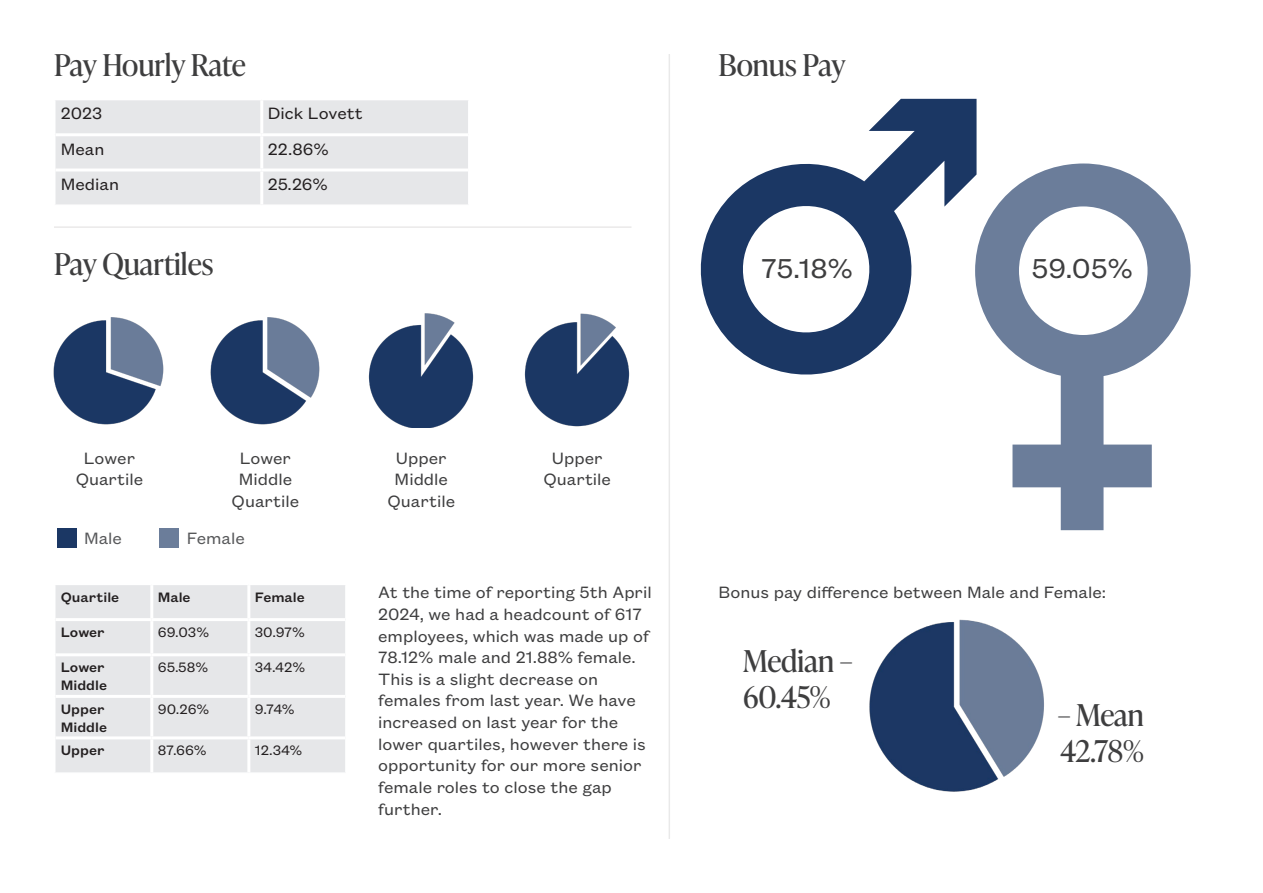
<style>
.page{position:relative;width:1263px;height:893px;background:#fff}
.page>*{position:absolute;margin:0;border:0;box-sizing:border-box;transform-origin:0 0}
.t1{font:30px/36px "Ivy Presto Headline";color:#3e3e3f}
.t2{font:30px "Founders Grotesk Text";color:#3e3e3f}
.t3{font:18px/21.6px "Founders Grotesk Text";color:#3e3e3f;text-align:center}
.t4{font:18px "Founders Grotesk Text";color:#231f20}
.t5{font:18px "Founders Grotesk Text";color:#57585a}
.t6{font:500 15px "Founders Grotesk Text";color:#231f20}
.t7{font:15px "Founders Grotesk Text";color:#231f20}
</style>
<div class="page">
<svg style="left:976px;top:163px;width:214px;height:367px"></svg>
<svg style="left:700px;top:99px;width:276px;height:276px"></svg>
<div style="left:56px;top:100px;width:412px;height:104px;background:#e6e7e9"></div>
<hr style="left:260px;top:100px;width:3px;height:33px;background:#fff">
<hr style="left:56px;top:133px;width:206px;height:3px;background:#fff">
<hr style="left:262px;top:133px;width:206px;height:3px;background:#fff">
<hr style="left:260px;top:136px;width:3px;height:32px;background:#fff">
<hr style="left:56px;top:168px;width:206px;height:3px;background:#fff">
<hr style="left:262px;top:168px;width:206px;height:3px;background:#fff">
<hr style="left:260px;top:171px;width:3px;height:33px;background:#fff">
<div style="left:57px;top:529px;width:20px;height:19px;background:#1b3764"></div>
<div style="left:159px;top:528px;width:20px;height:19px;background:#6b7d9a"></div>
<hr style="left:54px;top:226px;width:577px;height:2px;background:#231f20">
<hr style="left:668px;top:54px;width:2px;height:785px;background:#231f20">
<div style="left:56px;top:585px;width:289px;height:187px;background:#e6e7e9"></div>
<hr style="left:150px;top:585px;width:3px;height:33px;background:#fff">
<hr style="left:247px;top:585px;width:3px;height:33px;background:#fff">
<hr style="left:56px;top:618px;width:96px;height:3px;background:#fff">
<hr style="left:152px;top:618px;width:97px;height:3px;background:#fff">
<hr style="left:150px;top:621px;width:3px;height:32px;background:#fff">
<hr style="left:249px;top:618px;width:96px;height:3px;background:#fff">
<hr style="left:247px;top:621px;width:3px;height:32px;background:#fff">
<hr style="left:56px;top:653px;width:96px;height:3px;background:#fff">
<hr style="left:152px;top:653px;width:97px;height:3px;background:#fff">
<hr style="left:150px;top:656px;width:3px;height:39px;background:#fff">
<hr style="left:249px;top:653px;width:96px;height:3px;background:#fff">
<hr style="left:247px;top:656px;width:3px;height:39px;background:#fff">
<hr style="left:56px;top:695px;width:96px;height:3px;background:#fff">
<hr style="left:152px;top:695px;width:97px;height:3px;background:#fff">
<hr style="left:150px;top:698px;width:3px;height:38px;background:#fff">
<hr style="left:249px;top:695px;width:96px;height:3px;background:#fff">
<hr style="left:247px;top:698px;width:3px;height:38px;background:#fff">
<hr style="left:56px;top:736px;width:96px;height:3px;background:#fff">
<hr style="left:152px;top:736px;width:97px;height:3px;background:#fff">
<hr style="left:150px;top:739px;width:3px;height:33px;background:#fff">
<hr style="left:249px;top:736px;width:96px;height:3px;background:#fff">
<hr style="left:247px;top:739px;width:3px;height:33px;background:#fff">
<img style="left:53px;top:317px;width:111px;height:108px">
<img style="left:210px;top:317px;width:110px;height:108px">
<img style="left:368px;top:314px;width:106px;height:114px">
<img style="left:524px;top:314px;width:106px;height:113px">
<img style="left:869px;top:619px;width:175px;height:173px">
<p class="t1" style="left:54px;top:46px;width:193px">Pay Hourly Rate</p>
<p class="t4" style="left:61px;top:101px;width:43px">2023</p>
<p class="t4" style="left:268px;top:101px;width:96px">Dick Lovett</p>
<p class="t4" style="left:61px;top:137px;width:45px">Mean</p>
<p class="t4" style="left:268px;top:137px;width:62px">22.86%</p>
<p class="t4" style="left:61px;top:172px;width:60px">Median</p>
<p class="t4" style="left:268px;top:172px;width:62px">25.26%</p>
<p class="t1" style="left:54px;top:245px;width:161px">Pay Quartiles</p>
<p class="t3" style="left:84px;top:446px;width:53px">Lower</p>
<p class="t3" style="left:76px;top:467px;width:69px">Quartile</p>
<p class="t3" style="left:240px;top:446px;width:53px">Lower</p>
<p class="t3" style="left:232px;top:467px;width:69px">Middle<br>Quartile</p>
<p class="t5" style="left:84px;top:526px;width:39px">Male</p>
<p class="t5" style="left:187px;top:526px;width:59px">Female</p>
<p class="t6" style="left:61px;top:587px;width:60px">Quartile</p>
<p class="t6" style="left:158px;top:587px;width:34px">Male</p>
<p class="t6" style="left:255px;top:587px;width:51px">Female</p>
<p class="t6" style="left:61px;top:622px;width:46px">Lower</p>
<p class="t7" style="left:158px;top:622px;width:53px">69.03%</p>
<p class="t7" style="left:255px;top:622px;width:52px">30.97%</p>
<p class="t6" style="left:61px;top:657px;width:46px">Lower</p>
<p class="t6" style="left:61px;top:675px;width:48px">Middle</p>
<p class="t7" style="left:158px;top:657px;width:52px">65.58%</p>
<p class="t7" style="left:255px;top:657px;width:52px">34.42%</p>
<p class="t6" style="left:61px;top:699px;width:45px">Upper</p>
<p class="t6" style="left:61px;top:717px;width:48px">Middle</p>
<p class="t7" style="left:158px;top:699px;width:53px">90.26%</p>
<p class="t7" style="left:255px;top:699px;width:41px">9.74%</p>
<p class="t6" style="left:61px;top:740px;width:45px">Upper</p>
<p class="t7" style="left:158px;top:740px;width:50px">87.66%</p>
<p class="t7" style="left:255px;top:740px;width:49px">12.34%</p>
<p class="t3" style="left:396px;top:446px;width:52px">Upper</p>
<p class="t3" style="left:388px;top:467px;width:69px">Middle<br>Quartile</p>
<p class="t3" style="left:552px;top:446px;width:52px">Upper</p>
<p class="t3" style="left:543px;top:467px;width:69px">Quartile</p>
<p class="t3" style="left:378px;top:581px;width:275px;text-align:left">At the time of reporting 5th April<br>2024, we had a headcount of 617 employees, which was made up of<br>78.12% male and 21.88% female.<br>This is a slight decrease on females from last year. We have increased on last year for the lower quartiles, however there is opportunity for our more senior female roles to close the gap further.</p>
<p class="t1" style="left:718px;top:46px;width:129px">Bonus Pay</p>
<p class="t2" style="left:761px;top:248px;width:94px">75.18%</p>
<p class="t2" style="left:1031px;top:248px;width:103px">59.05%</p>
<p class="t3" style="left:718px;top:581px;width:389px">Bonus pay difference between Male and Female:</p>
<p class="t1" style="left:743px;top:642px;width:110px">Median –<br>60.45%</p>
<p class="t1" style="left:1058px;top:696px;width:87px">– Mean</p>
<p class="t1" style="left:1060px;top:732px;width:85px">42.78%</p>
</div>
